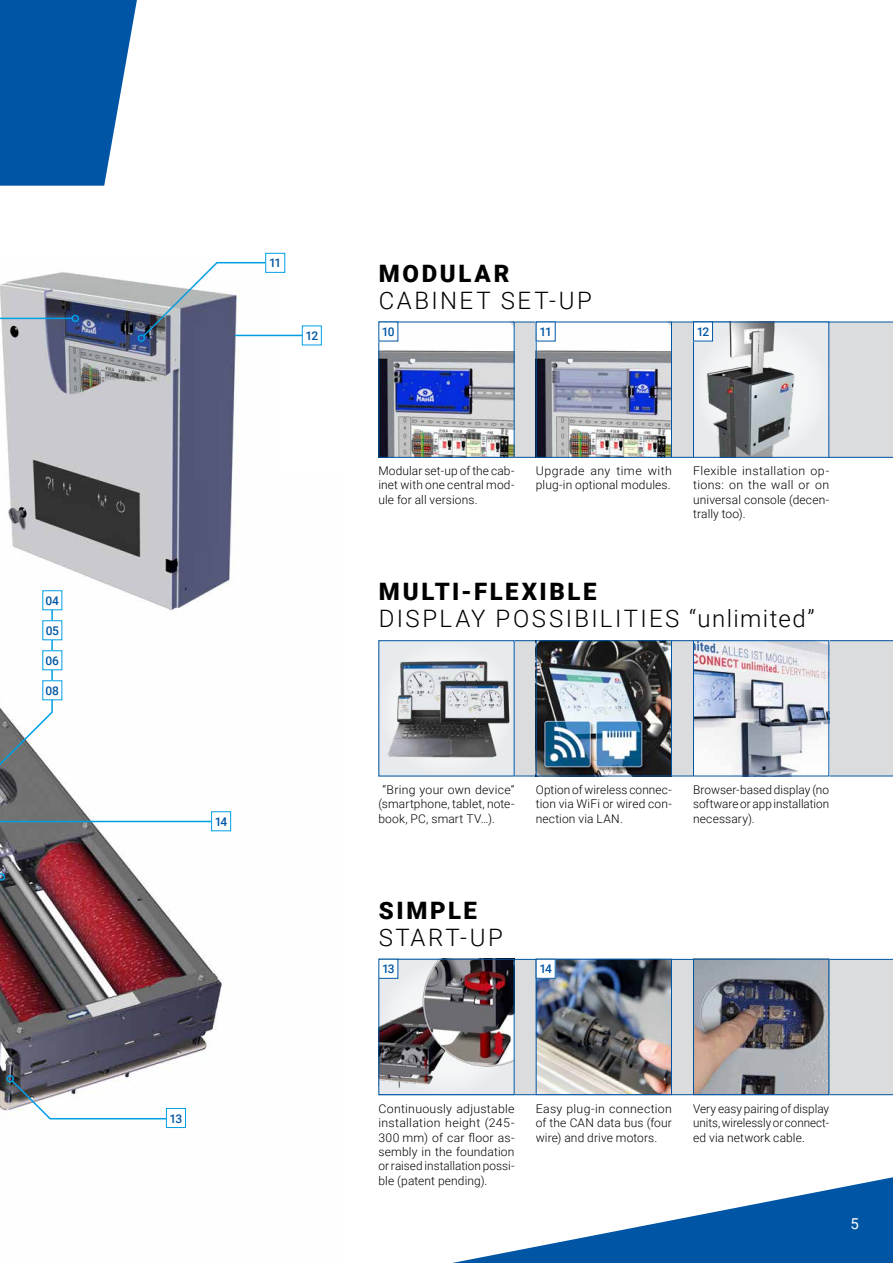
<style>
.page{position:relative;width:893px;height:1263px;background:#fff}
.page>*{position:absolute;margin:0;border:0;box-sizing:border-box;transform-origin:0 0}
.t1{font:300 24px "Roboto";letter-spacing:.1em;color:#000}
.t2{font:900 24px "Roboto";letter-spacing:.11em;color:#000}
.t3{font:15px "Roboto";color:#fff}
.t4{font:300 12px/14.4px "Roboto";letter-spacing:.01em;color:#000;text-align:justify}
.t5{font:500 12px "Roboto";letter-spacing:-.075em;color:#0056a4}
</style>
<div class="page">
<svg style="left:452px;top:1177px;width:441px;height:86px"></svg>
<div style="left:514px;top:322px;width:379px;height:136px;background:#dbdcdd"></div>
<div style="left:514px;top:640px;width:379px;height:136px;background:#dbdcdd"></div>
<div style="left:514px;top:959px;width:379px;height:136px;background:#dbdcdd"></div>
<svg style="left:0;top:0;width:137px;height:186px;background:#1e6aaf"></svg>
<img style="left:0;top:638px;width:232px;height:490px">
<img style="left:380px;top:324px;width:132px;height:132px">
<div style="left:378px;top:322px;width:136px;height:136px;border:1px solid #0056a4"></div>
<img style="left:695px;top:324px;width:132px;height:132px">
<div style="left:693px;top:322px;width:136px;height:136px;border:1px solid #0056a4"></div>
<img style="left:695px;top:642px;width:132px;height:132px">
<div style="left:693px;top:640px;width:136px;height:136px;border:1px solid #0056a4"></div>
<div style="left:379px;top:641px;width:135px;height:135px;background:#e7ebed"></div>
<img style="left:387px;top:657px;width:123px;height:104px">
<img style="left:380px;top:961px;width:132px;height:132px">
<div style="left:378px;top:959px;width:136px;height:136px;border:1px solid #0056a4"></div>
<img style="left:538px;top:961px;width:132px;height:132px">
<div style="left:536px;top:959px;width:136px;height:136px;border:1px solid #0056a4"></div>
<img style="left:695px;top:961px;width:132px;height:132px">
<div style="left:693px;top:959px;width:136px;height:136px;border:1px solid #0056a4"></div>
<img style="left:538px;top:642px;width:132px;height:132px">
<div style="left:536px;top:640px;width:136px;height:136px;border:1px solid #0056a4"></div>
<img style="left:538px;top:324px;width:132px;height:132px">
<div style="left:536px;top:322px;width:136px;height:136px;border:1px solid #0056a4"></div>
<div style="left:379px;top:322px;width:19px;height:19px;background:#fff"></div>
<div style="left:379px;top:959px;width:19px;height:19px;background:#fff"></div>
<div style="left:378px;top:959px;width:20px;height:20px;border:1px solid #0056a4"></div>
<div style="left:536px;top:959px;width:19px;height:19px;background:#fff"></div>
<div style="left:536px;top:959px;width:20px;height:20px;border:1px solid #0056a4"></div>
<div style="left:536px;top:322px;width:19px;height:19px;background:#fff"></div>
<div style="left:693px;top:322px;width:19px;height:19px;background:#fff"></div>
<div style="left:693px;top:322px;width:20px;height:19px;border:1px solid #0056a4"></div>
<img style="left:0;top:272px;width:280px;height:366px">
<svg style="left:0;top:598px;width:54px;height:206px"></svg>
<svg style="left:0;top:873px;width:5px;height:133px"></svg>
<svg style="left:10px;top:1079px;width:167px;height:41px"></svg>
<div style="left:6px;top:1075px;width:8px;height:7px;border:2px solid #009fe3;border-radius:50%"></div>
<hr style="left:0;top:821px;width:219px;height:1px;background:#009fe3">
<div style="left:166px;top:1108px;width:19px;height:19px;background:#fff"></div>
<div style="left:166px;top:1108px;width:20px;height:20px;border:1px solid #009fe3"></div>
<div style="left:212px;top:812px;width:19px;height:19px;background:#fff"></div>
<div style="left:211px;top:811px;width:20px;height:20px;border:1px solid #009fe3"></div>
<div style="left:43px;top:681px;width:19px;height:19px;background:#fff"></div>
<div style="left:43px;top:621px;width:19px;height:19px;background:#fff"></div>
<div style="left:43px;top:651px;width:19px;height:19px;background:#fff"></div>
<div style="left:43px;top:591px;width:19px;height:19px;background:#fff"></div>
<hr style="left:0;top:318px;width:72px;height:1px;background:#009fe3">
<div style="left:72px;top:315px;width:7px;height:7px;border:2px solid #009fe3;border-radius:50%"></div>
<svg style="left:141px;top:261px;width:136px;height:77px"></svg>
<div style="left:138px;top:334px;width:7px;height:8px;border:2px solid #009fe3;border-radius:50%"></div>
<hr style="left:235px;top:335px;width:76px;height:1px;background:#009fe3">
<div style="left:266px;top:253px;width:19px;height:19px;background:#fff"></div>
<div style="left:265px;top:253px;width:20px;height:20px;border:1px solid #009fe3"></div>
<div style="left:302px;top:326px;width:19px;height:19px;background:#fff"></div>
<div style="left:302px;top:326px;width:20px;height:19px;border:1px solid #009fe3"></div>
<p class="t5" style="left:46px;top:592px;width:15px">04</p>
<p class="t5" style="left:46px;top:622px;width:15px">05</p>
<p class="t5" style="left:46px;top:652px;width:15px">06</p>
<p class="t5" style="left:46px;top:682px;width:15px">08</p>
<p class="t5" style="left:269px;top:255px;width:14px">11</p>
<p class="t5" style="left:305px;top:327px;width:14px">12</p>
<h1 class="t2" style="left:379px;top:256px;width:132px">MODULAR</h1>
<h1 class="t1" style="left:379px;top:283px;width:214px">CABINET SET-UP</h1>
<p class="t5" style="left:382px;top:323px;width:14px">10</p>
<p class="t5" style="left:539px;top:323px;width:14px">11</p>
<p class="t5" style="left:697px;top:323px;width:14px">12</p>
<p class="t4" style="left:378px;top:463px;width:138px">Modular set-up of the cab&shy;inet with one central mod&shy;ule for all versions.</p>
<p class="t4" style="left:536px;top:463px;width:138px">Upgrade any time with plug-in optional modules.</p>
<p class="t4" style="left:693px;top:463px;width:138px">Flexible installation op&shy;tions: on the wall or on universal console (decen&shy;trally too).</p>
<h1 class="t2" style="left:379px;top:575px;width:219px">MULTI-FLEXIBLE</h1>
<h1 class="t1" style="left:379px;top:602px;width:437px">DISPLAY POSSIBILITIES “unlimited”</h1>
<p class="t5" style="left:215px;top:813px;width:14px">14</p>
<p class="t5" style="left:170px;top:1110px;width:14px">13</p>
<p class="t4" style="left:378px;top:782px;width:138px;text-indent:4px">“Bring your own device” (smartphone, tablet, note&shy;book, PC, smart TV…).</p>
<p class="t4" style="left:536px;top:782px;width:138px">Option of wireless connec&shy;tion via WiFi or wired con&shy;nection via LAN.</p>
<p class="t4" style="left:693px;top:782px;width:138px">Browser-based display (no software or app installation necessary).</p>
<h1 class="t2" style="left:379px;top:894px;width:100px">SIMPLE</h1>
<h1 class="t1" style="left:379px;top:921px;width:125px">START-UP</h1>
<p class="t5" style="left:382px;top:961px;width:14px">13</p>
<p class="t5" style="left:539px;top:961px;width:14px">14</p>
<p class="t4" style="left:378px;top:1101px;width:138px">Continuously adjustable installation height (245- 300 mm) of car floor as&shy;sembly in the foundation or raised installation possi&shy;ble (patent pending).</p>
<p class="t4" style="left:536px;top:1101px;width:138px">Easy plug-in connection of the CAN data bus (four wire) and drive motors.</p>
<p class="t4" style="left:693px;top:1101px;width:138px">Very easy pairing of display units, wirelessly or connect&shy;ed via network cable.</p>
<p class="t3" style="left:850px;top:1213px;width:10px">5</p>
</div>
